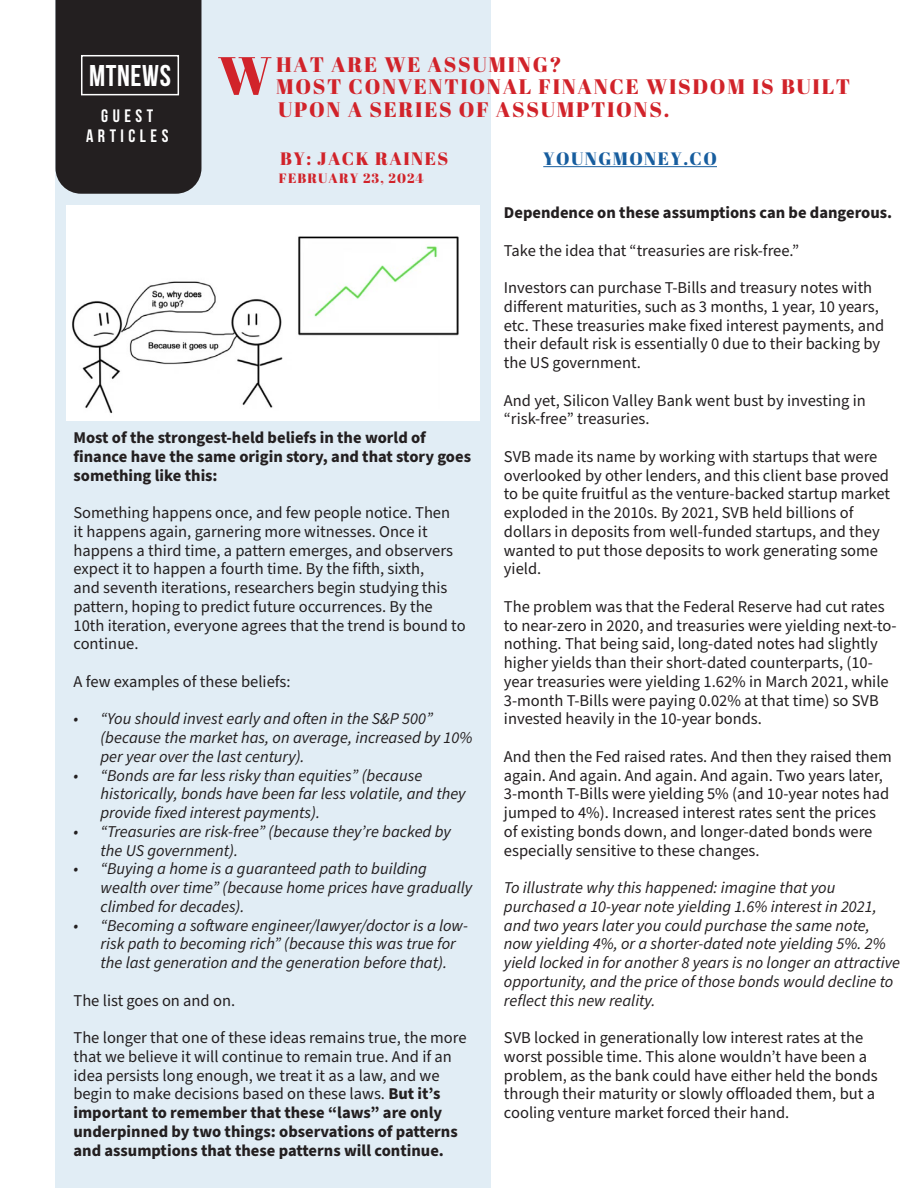
<style>
.page{position:relative;width:918px;height:1188px;background:#fff}
.page>*{position:absolute;margin:0;border:0;box-sizing:border-box;transform-origin:0 0}
.Paragraph___drop_cap{font:53.1px "Abril Fatface";color:#d1232a}
.t1{font:700 30px "Bebas Neue";letter-spacing:.02em;color:#fff}
.Paragraph___drop_cap-2{font:21px/22.5px "Abril Fatface";letter-spacing:.08em;color:#d1232a}
.t2{font:700 18px/19.5px "Bebas Neue";letter-spacing:.25em;color:#fff;text-align:center}
.Paragraph___drop_cap-3{font:18px "Abril Fatface";letter-spacing:.08em;color:#d1232a}
.Paragraph___drop_cap-4{font:18px "Abril Fatface";letter-spacing:.08em;color:#175d9e}
.Paragraph___tab{font:16.5px/18.8px "Source Sans Pro";color:#231f20}
.Paragraph___tab-2{font:italic 16.5px/18.8px "Source Sans Pro";color:#231f20}
.Paragraph___tab-3{font:700 16.5px/18.8px "Source Sans Pro";color:#231f20}
.Paragraph___drop_cap-5{font:13.5px "Abril Fatface";letter-spacing:.08em;color:#d1232a}
.s1{font-weight:700}
</style>
<div class="page">
<div style="left:56px;top:0;width:435px;height:1188px;background:#e1edf5"></div>
<div style="left:56px;top:0;width:145px;height:194px;background:#231f20"></div>
<div style="left:81px;top:55px;width:98px;height:40px;border:2px solid #fff"></div>
<hr style="left:543px;top:166px;width:174px;height:1px;background:#175d9e">
<img style="left:66px;top:205px;width:413px;height:215px">
<p class="t1" style="left:89px;top:60px;width:83px">MTNEWS</p>
<p class="Paragraph___drop_cap" style="left:218px;top:38px;width:55px">W</p>
<p class="Paragraph___drop_cap-2" style="left:276px;top:53px;width:576px">HAT ARE WE ASSUMING?<br>MOST CONVENTIONAL FINANCE WISDOM IS BUILT<br>UPON A SERIES OF ASSUMPTIONS.</p>
<p class="Paragraph___drop_cap-3" style="left:280px;top:146px;width:170px">BY: JACK RAINES</p>
<p class="Paragraph___drop_cap-4" style="left:543px;top:146px;width:175px">YOUNGMONEY.CO</p>
<p class="Paragraph___drop_cap-5" style="left:279px;top:169px;width:146px">FEBRUARY 23, 2024</p>
<p class="t2" style="left:86px;top:106px;width:84px">GUEST<br>ARTICLES</p>
<p class="Paragraph___tab-3" style="left:73px;top:429px;width:399px">Most of the strongest-held beliefs in the world of finance have the same origin story, and that story goes something like this:</p>
<p class="Paragraph___tab" style="left:73px;top:504px;width:394px">Something happens once, and few people notice. Then<br>it happens again, garnering more witnesses. Once it happens a third time, a pattern emerges, and observers expect it to happen a fourth time. By the fifth, sixth,<br>and seventh iterations, researchers begin studying this pattern, hoping to predict future occurrences. By the 10th iteration, everyone agrees that the trend is bound to continue.</p>
<p class="Paragraph___tab" style="left:73px;top:673px;width:219px">A few examples of these beliefs:</p>
<p class="Paragraph___tab-2" style="left:100px;top:710px;width:373px;text-indent:-27px">• “You should invest early and often in the S&amp;P 500” (because the market has, on average, increased by 10% per year over the last century).</p>
<p class="Paragraph___tab-2" style="left:100px;top:766px;width:367px;text-indent:-27px">• “Bonds are far less risky than equities” (because historically, bonds have been far less volatile, and they provide fixed interest payments).</p>
<p class="Paragraph___tab-2" style="left:100px;top:823px;width:352px;text-indent:-27px">• “Treasuries are risk-free” (because they’re backed by the US government).</p>
<p class="Paragraph___tab-2" style="left:100px;top:860px;width:373px;text-indent:-27px">• “Buying a home is a guaranteed path to building wealth over time” (because home prices have gradually climbed for decades).</p>
<p class="Paragraph___tab-2" style="left:100px;top:916px;width:369px;text-indent:-27px">• “Becoming a software engineer/lawyer/doctor is a low&shy;risk path to becoming rich” (because this was true for the last generation and the generation before that).</p>
<p class="Paragraph___tab" style="left:73px;top:991px;width:163px">The list goes on and on.</p>
<p class="Paragraph___tab" style="left:73px;top:1029px;width:395px">The longer that one of these ideas remains true, the more that we believe it will continue to remain true. And if an idea persists long enough, we treat it as a law, and we begin to make decisions based on these laws. <span class="s1">But it’s important to remember that these “laws” are only underpinned by two things: observations of patterns and assumptions that these patterns will continue.</span></p>
<p class="Paragraph___tab-3" style="left:504px;top:204px;width:390px">Dependence on these assumptions can be dangerous.</p>
<p class="Paragraph___tab" style="left:504px;top:241px;width:297px">Take the idea that “treasuries are risk-free.”</p>
<p class="Paragraph___tab" style="left:504px;top:279px;width:382px">Investors can purchase T-Bills and treasury notes with different maturities, such as 3 months, 1 year, 10 years, etc. These treasuries make fixed interest payments, and their default risk is essentially 0 due to their backing by the US government.</p>
<p class="Paragraph___tab" style="left:504px;top:391px;width:364px">And yet, Silicon Valley Bank went bust by investing in “risk-free” treasuries.</p>
<p class="Paragraph___tab" style="left:504px;top:448px;width:388px">SVB made its name by working with startups that were overlooked by other lenders, and this client base proved to be quite fruitful as the venture-backed startup market exploded in the 2010s. By 2021, SVB held billions of dollars in deposits from well-funded startups, and they wanted to put those deposits to work generating some yield.</p>
<p class="Paragraph___tab" style="left:504px;top:598px;width:394px">The problem was that the Federal Reserve had cut rates to near-zero in 2020, and treasuries were yielding next-to&shy;nothing. That being said, long-dated notes had slightly higher yields than their short-dated counterparts, (10- year treasuries were yielding 1.62% in March 2021, while 3-month T-Bills were paying 0.02% at that time) so SVB invested heavily in the 10-year bonds.</p>
<p class="Paragraph___tab" style="left:504px;top:748px;width:389px">And then the Fed raised rates. And then they raised them again. And again. And again. And again. Two years later, 3-month T-Bills were yielding 5% (and 10-year notes had jumped to 4%). Increased interest rates sent the prices of existing bonds down, and longer-dated bonds were especially sensitive to these changes.</p>
<p class="Paragraph___tab-2" style="left:504px;top:879px;width:397px">To illustrate why this happened: imagine that you purchased a 10-year note yielding 1.6% interest in 2021, and two years later you could purchase the same note, now yielding 4%, or a shorter-dated note yielding 5%. 2% yield locked in for another 8 years is no longer an attractive opportunity, and the price of those bonds would decline to reflect this new reality.</p>
<p class="Paragraph___tab" style="left:504px;top:1029px;width:375px">SVB locked in generationally low interest rates at the worst possible time. This alone wouldn’t have been a problem, as the bank could have either held the bonds through their maturity or slowly offloaded them, but a cooling venture market forced their hand.</p>
</div>
